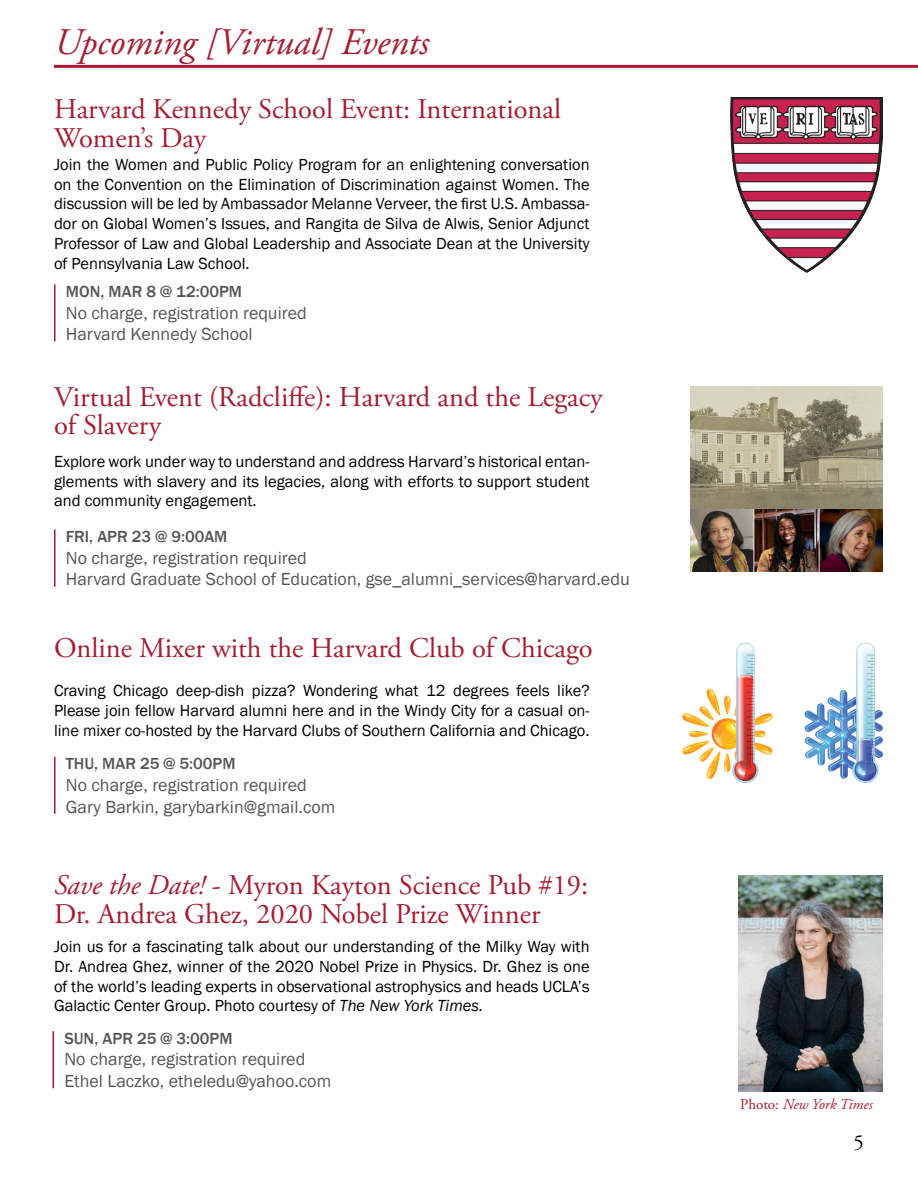
<style>
.page{position:relative;width:918px;height:1188px;background:#fff}
.page>*{position:absolute;margin:0;border:0;box-sizing:border-box;transform-origin:0 0}
.t1{font:italic 37.5px "Adobe Garamond Pro";color:#a51d31}
.t2{font:28.5px/28.5px "Adobe Garamond Pro";color:#a51d31}
.t3{font:21px "Adobe Garamond Pro";color:#000}
.t4{font:18px "Franklin Gothic";color:#565656}
.t5{font:16.5px/19.8px "Franklin Gothic";color:#000;text-align:justify}
.t6{font:500 16.5px "Franklin Gothic";color:#565656}
.t7{font:italic 15px "Adobe Garamond Pro";color:#a51d31}
.s1{font-style:italic}
.s2{font-style:normal}
</style>
<div class="page">
<hr style="left:54px;top:65px;width:864px;height:3px;background:#a51d31">
<hr style="left:54px;top:284px;width:2px;height:57px;background:#a51d31">
<hr style="left:52px;top:1031px;width:2px;height:57px;background:#a51d31">
<hr style="left:54px;top:529px;width:2px;height:58px;background:#a51d31">
<hr style="left:54px;top:757px;width:2px;height:57px;background:#a51d31">
<img style="left:730px;top:98px;width:152px;height:174px">
<img style="left:739px;top:876px;width:143px;height:216px">
<img style="left:690px;top:386px;width:192px;height:185px">
<img style="left:683px;top:642px;width:199px;height:141px">
<p class="t1" style="left:54px;top:20px;width:377px">Upcoming [Virtual] Events</p>
<p class="t2" style="left:54px;top:96px;width:509px">Harvard Kennedy School Event: International<br>Women’s Day</p>
<p class="t5" style="left:54px;top:155px;width:537px">Join the Women and Public Policy Program for an enlightening conversation on the Convention on the Elimination of Discrimination against Women. The discussion will be led by Ambassador Melanne Verveer, the first U.S. Ambassa&shy;dor on Global Women’s Issues, and Rangita de Silva de Alwis, Senior Adjunct Professor of Law and Global Leadership and Associate Dean at the University of Pennsylvania Law School.</p>
<p class="t6" style="left:66px;top:281px;width:178px">MON, MAR 8 @ 12:00PM</p>
<p class="t4" style="left:66px;top:301px;width:243px">No charge, registration required</p>
<p class="t4" style="left:66px;top:323px;width:188px">Harvard Kennedy School</p>
<p class="t2" style="left:54px;top:384px;width:550px">Virtual Event (Radcliffe): Harvard and the Legacy of Slavery</p>
<p class="t5" style="left:54px;top:452px;width:537px">Explore work under way to understand and address Harvard’s historical entan&shy;glements with slavery and its legacies, along with efforts to support student and community engagement.</p>
<p class="t6" style="left:66px;top:526px;width:163px">FRI, APR 23 @ 9:00AM</p>
<p class="t4" style="left:66px;top:547px;width:243px">No charge, registration required</p>
<p class="t4" style="left:66px;top:568px;width:565px">Harvard Graduate School of Education, gse_alumni_services@harvard.edu</p>
<p class="t2" style="left:54px;top:635px;width:540px">Online Mixer with the Harvard Club of Chicago</p>
<p class="t5" style="left:54px;top:681px;width:537px">Craving Chicago deep-dish pizza? Wondering what 12 degrees feels like?<br>Please join fellow Harvard alumni here and in the Windy City for a casual on&shy;line mixer co-hosted by the Harvard Clubs of Southern California and Chicago.</p>
<p class="t6" style="left:66px;top:754px;width:171px">THU, MAR 25 @ 5:00PM</p>
<p class="t4" style="left:66px;top:774px;width:243px">No charge, registration required</p>
<p class="t4" style="left:66px;top:795px;width:271px">Gary Barkin, garybarkin@gmail.com</p>
<p class="t2" style="left:54px;top:872px;width:536px"><span class="s1">Save the Date!</span> - Myron Kayton Science Pub #19:<br>Dr. Andrea Ghez, 2020 Nobel Prize Winner</p>
<p class="t5" style="left:54px;top:937px;width:537px">Join us for a fascinating talk about our understanding of the Milky Way with Dr. Andrea Ghez, winner of the 2020 Nobel Prize in Physics. Dr. Ghez is one of the world’s leading experts in observational astrophysics and heads UCLA’s Galactic Center Group. Photo courtesy of <span class="s1">The New York Times.</span></p>
<p class="t6" style="left:64px;top:1028px;width:170px">SUN, APR 25 @ 3:00PM</p>
<p class="t4" style="left:64px;top:1048px;width:243px">No charge, registration required</p>
<p class="t4" style="left:64px;top:1070px;width:268px">Ethel Laczko, etheledu@yahoo.com</p>
<p class="t7" style="left:740px;top:1096px;width:134px"><span class="s2">Photo:</span> New York Times</p>
<p class="t3" style="left:854px;top:1130px;width:12px">5</p>
</div>
